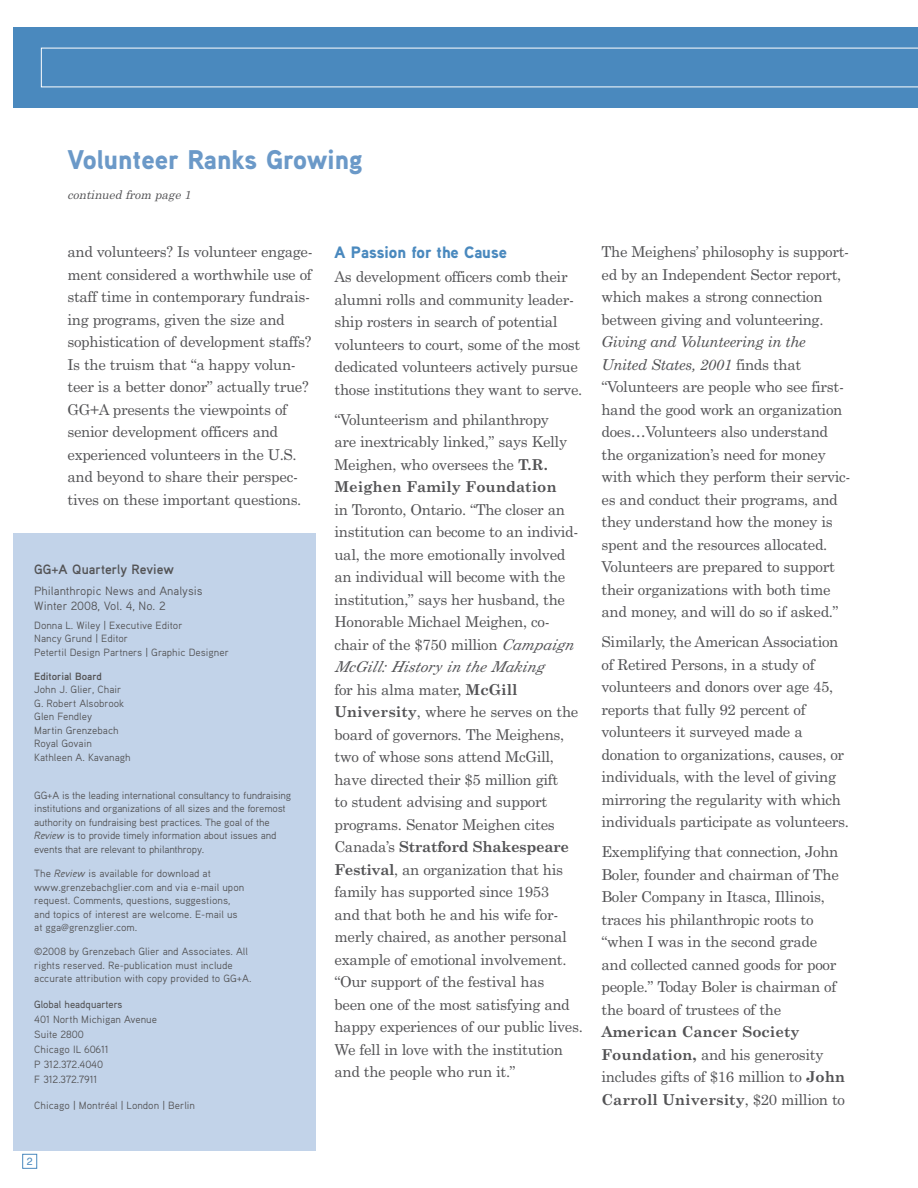
<style>
.page{position:relative;width:918px;height:1188px;background:#fff}
.page>*{position:absolute;margin:0;border:0;box-sizing:border-box;transform-origin:0 0}
.t1{font:900 27px "Aaux Pro";color:#6b99c8}
.t2{font:900 16.5px "Aaux Pro";color:#4a89be}
.t3{font:15px/22.5px "Century Schoolbook";letter-spacing:-.02em;color:#535355}
.t4{font:700 13.5px "Aaux Pro";color:#535355}
.t5{font:12px/15px "Aaux Pro";color:#535355}
.t6{font:italic 12px "Century Schoolbook";color:#535355}
.t7{font:10.5px/13.5px "Aaux Pro";color:#535355}
.t8{font:500 10.5px "Aaux Pro";color:#535355}
.t9{font:700 10.5px "Aaux Pro";color:#535355}
.t10{font:10.5px "Helvetica";color:#4a89be}
.s1{font-weight:700}
.s2{font-style:italic}
.s3{font-family:"Myriad"}
</style>
<div class="page">
<div style="left:22px;top:1154px;width:15px;height:15px;border:1px solid #4a89be"></div>
<div style="left:14px;top:27px;width:904px;height:81px;background:#4a89be"></div>
<svg style="left:41px;top:48px;width:877px;height:39px"></svg>
<div style="left:14px;top:533px;width:302px;height:617px;background:#c2d3e9"></div>
<h1 class="t1" style="left:68px;top:151px;width:297px">Volunteer Ranks Growing</h1>
<p class="t6" style="left:68px;top:190px;width:127px">continued from page 1</p>
<p class="t3" style="left:68px;top:242px;width:247px">and volunteers? Is volunteer engage&shy;ment considered a worthwhile use of staff time in contemporary fundrais&shy;ing programs, given the size and sophistication of development staffs?<br>Is the truism that “a happy volun&shy;teer is a better donor” actually true?<br>GG+A presents the viewpoints of senior development officers and experienced volunteers in the U.S. and beyond to share their perspec&shy;tives on these important questions.</p>
<p class="t2" style="left:334px;top:247px;width:174px">A Passion for the Cause</p>
<p class="t3" style="left:334px;top:267px;width:249px">As development officers comb their alumni rolls and community leader&shy;ship rosters in search of potential volunteers to court, some of the most dedicated volunteers actively pursue those institutions they want to serve.</p>
<p class="t3" style="left:334px;top:410px;width:234px">“Volunteerism and philanthropy are inextricably linked,” says Kelly<br>Meighen, who oversees the <span class="s1">T.R.<br>Meighen Family Foundation</span></p>
<p class="t3" style="left:334px;top:500px;width:250px">in Toronto, Ontario. “The closer an institution can become to an individ&shy;ual, the more emotionally involved an individual will become with the institution,” says her husband, the Honorable Michael Meighen, co&shy;chair of the $750 million <span class="s2">Campaign McGill: History in the Making<br></span>for his alma mater, <span class="s1">McGill University</span>, where he serves on the board of governors. The Meighens, two of whose sons attend McGill, have directed their $5 million gift<br>to student advising and support programs. Senator Meighen cites Canada’s <span class="s1">Stratford Shakespeare Festival</span>, an organization that his family has supported since 1953<br>and that both he and his wife for&shy;merly chaired, as another personal example of emotional involvement. “Our support of the festival has<br>been one of the most satisfying and happy experiences of our public lives.<br>We fell in love with the institution and the people who run it.”</p>
<p class="t4" style="left:34px;top:565px;width:141px">GG+A Quarterly Review</p>
<p class="t5" style="left:34px;top:584px;width:170px">Philanthropic News and Analysis<br>Winter 2008, Vol. 4, No. 2</p>
<p class="t7" style="left:34px;top:619px;width:196px">Donna L. Wiley | Executive Editor<br>Nancy Grund | Editor<br>Petertil Design Partners | Graphic Designer</p>
<p class="t9" style="left:34px;top:673px;width:69px">Editorial Board</p>
<p class="t7" style="left:34px;top:684px;width:98px">John J. Glier, Chair<br>G. Robert Alsobrook<br>Glen Fendley<br>Martin Grenzebach<br>Royal Govain<br>Kathleen A. Kavanagh</p>
<p class="t7" style="left:34px;top:789px;width:259px">GG+A is the leading international consultancy to fundraising institutions and organizations of all sizes and the foremost authority on fundraising best practices. The goal of the <span class="s2">Review</span> is to provide timely information about issues and events that are relevant to philanthropy.</p>
<p class="t7" style="left:34px;top:868px;width:212px">The <span class="s2">Review</span> is available for download at www.grenzebachglier.com and via e-mail upon request. Comments, questions, suggestions, and topics of interest are welcome. E-mail us at gga<span class="s3">@</span>grenzglier.com.</p>
<p class="t7" style="left:34px;top:946px;width:219px">©2008 by Grenzebach Glier and Associates. All rights reserved. Re-publication must include accurate attribution with copy provided to GG+A.</p>
<p class="t8" style="left:34px;top:1001px;width:90px">Global headquarters</p>
<p class="t7" style="left:34px;top:1013px;width:124px;line-height:15px">401 North Michigan Avenue<br>Suite 2800<br>Chicago IL 60611<br>P 312.372.4040<br>F 312.372.7911</p>
<p class="t7" style="left:34px;top:1100px;width:162px">Chicago | Montréal | London | Berlin</p>
<p class="t10" style="left:27px;top:1157px;width:7px">2</p>
<p class="t3" style="left:602px;top:242px;width:249px">The Meighens’ philosophy is support&shy;ed by an Independent Sector report, which makes a strong connection between giving and volunteering.</p>
<p class="t3" style="left:602px;top:332px;width:250px"><span class="s2">Giving and Volunteering in the United States, 2001</span> finds that “Volunteers are people who see first&shy;hand the good work an organization does…Volunteers also understand the organization’s need for money with which they perform their servic&shy;es and conduct their programs, and they understand how the money is spent and the resources allocated.<br>Volunteers are prepared to support their organizations with both time and money, and will do so if asked.”</p>
<p class="t3" style="left:602px;top:632px;width:249px">Similarly, the American Association of Retired Persons, in a study of volunteers and donors over age 45, reports that fully 92 percent of volunteers it surveyed made a donation to organizations, causes, or individuals, with the level of giving mirroring the regularity with which individuals participate as volunteers.</p>
<p class="t3" style="left:602px;top:842px;width:239px">Exemplifying that connection, John Boler, founder and chairman of The Boler Company in Itasca, Illinois, traces his philanthropic roots to “when I was in the second grade and collected canned goods for poor people.” Today Boler is chairman of the board of trustees of the</p>
<p class="t3" style="left:602px;top:1022px;width:245px"><span class="s1">American Cancer Society<br>Foundation,</span> and his generosity includes gifts of $16 million to <span class="s1">John<br>Carroll University</span>, $20 million to</p>
</div>
